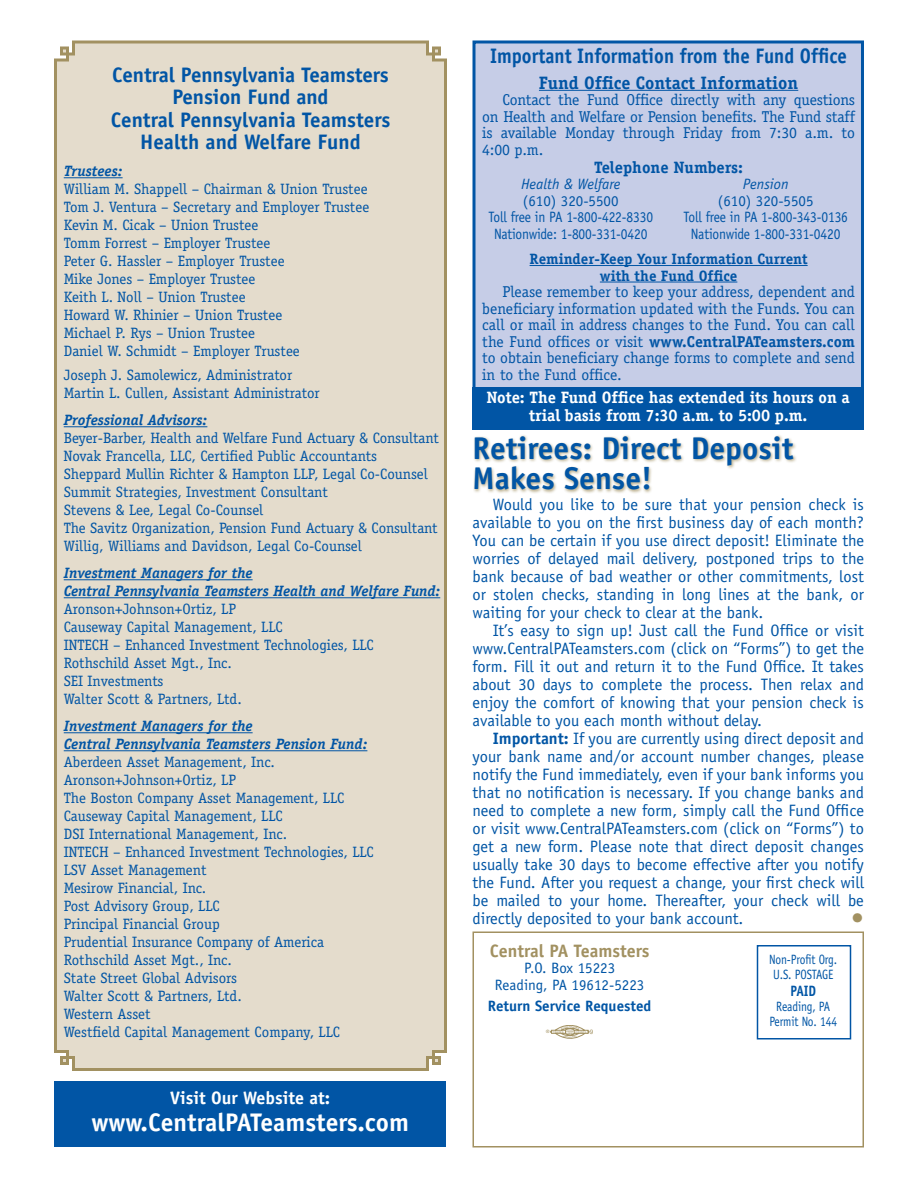
<style>
.page{position:relative;width:918px;height:1188px;background:#fff}
.page>*{position:absolute;margin:0;border:0;box-sizing:border-box;transform-origin:0 0}
.t1{font:700 31.5px/30px "Officina Sans";color:#0155a5}
.t2{font:700 25.5px "Officina Sans";color:#fff}
.t3{font:25.5px "Officina Serif";color:#a29161}
.t4{font:700 21px/22.5px "Officina Sans";color:#0155a5;text-align:center}
.t5{font:700 21px "Officina Sans";color:#0155a5;scale:.9 1}
.t6{font:700 18px "Officina Serif";color:#0155a5}
.t7{font:700 18px "Officina Sans";color:#a29161}
.t8{font:700 18px "Officina Sans";color:#fff}
.t9{font:16.5px/18px "Officina Sans";color:#0155a5;text-align:justify}
.t10{font:700 16.5px/18px "Officina Serif";letter-spacing:-.005em;color:#fff;text-align:center}
.t11{font:700 16.5px "Officina Serif";color:#0155a5}
.t12{font:15.75px/16.5px "Officina Serif";letter-spacing:-.01em;color:#0155a5;text-align:justify}
.t13{font:15px/18px "Officina Serif";color:#0155a5}
.t14{font:italic 700 15px/18px "Officina Serif";color:#0155a5}
.t15{font:15px "Officina Sans";letter-spacing:-.01em;color:#0155a5;scale:.9 1}
.t16{font:15px/16.5px "Officina Sans";letter-spacing:-.01em;color:#0155a5;text-align:center}
.t17{font:700 15px/16.5px "Officina Serif";color:#0155a5;text-align:center}
.t18{font:700 15px "Officina Sans";color:#0155a5}
.t19{font:italic 15px "Officina Sans";color:#0155a5}
.t20{font:700 15px "Officina Sans";color:#0155a5;scale:.85 1}
.t21{font:13.5px/15px "Officina Sans";letter-spacing:-.01em;color:#0155a5;scale:.85 1}
.t22{font:6.3px "Helvetica";color:#a29161}
.t23{font:700 2.4px "Helvetica";letter-spacing:.075em;color:#a29161;scale:.95 1}
.t24{font:700 2.25px/2px "Helvetica";color:#a29161}
.s1{font-weight:700}
.s2{font-weight:400;font-size:4.5px}
</style>
<div class="page">
<div style="left:472px;top:40px;width:392px;height:388px;background:#c6cde7;border:3px solid #0155a5"></div>
<div style="left:472px;top:387px;width:392px;height:43px;background:#0155a5"></div>
<div style="left:54px;top:40px;width:393px;height:1031px;background:#e4dccc"></div>
<hr style="left:64px;top:177px;width:59px;height:1px;background:#0155a5">
<hr style="left:64px;top:426px;width:143px;height:1px;background:#0155a5">
<hr style="left:64px;top:579px;width:189px;height:1px;background:#0155a5">
<hr style="left:64px;top:597px;width:376px;height:1px;background:#0155a5">
<hr style="left:64px;top:732px;width:189px;height:1px;background:#0155a5">
<hr style="left:64px;top:750px;width:303px;height:1px;background:#0155a5">
<div style="left:472px;top:932px;width:392px;height:216px;border:2px solid #a29161"></div>
<div style="left:757px;top:945px;width:94px;height:95px;border:2px solid #0155a5"></div>
<hr style="left:539px;top:90px;width:259px;height:1px;background:#0155a5">
<hr style="left:530px;top:265px;width:278px;height:1px;background:#0155a5">
<hr style="left:600px;top:282px;width:137px;height:1px;background:#0155a5">
<div style="left:54px;top:1081px;width:392px;height:66px;background:#0155a5"></div>
<div style="left:473px;top:434px;width:404px;height:88px;background:#a29161;opacity:.75"></div>
<svg style="left:550px;top:1025px;width:40px;height:14px"></svg>
<h3 class="t4" style="left:111px;top:63px;width:281px">Central Pennsylvania Teamsters<br>Pension Fund and<br>Central Pennsylvania Teamsters<br>Health and Welfare Fund</h3>
<p class="t14" style="left:64px;top:162px;width:60px">Trustees:</p>
<p class="t13" style="left:64px;top:180px;width:307px">William M. Shappell – Chairman &amp; Union Trustee Tom J. Ventura – Secretary and Employer Trustee Kevin M. Cicak – Union Trustee<br>Tomm Forrest – Employer Trustee<br>Peter G. Hassler – Employer Trustee<br>Mike Jones – Employer Trustee<br>Keith L. Noll – Union Trustee<br>Howard W. Rhinier – Union Trustee<br>Michael P. Rys – Union Trustee<br>Daniel W. Schmidt – Employer Trustee</p>
<p class="t13" style="left:64px;top:366px;width:258px">Joseph J. Samolewicz, Administrator<br>Martin L. Cullen, Assistant Administrator</p>
<p class="t14" style="left:64px;top:411px;width:145px">Professional Advisors:</p>
<p class="t13" style="left:64px;top:429px;width:377px">Beyer-Barber, Health and Welfare Fund Actuary &amp; Consultant Novak Francella, LLC, Certified Public Accountants<br>Sheppard Mullin Richter &amp; Hampton LLP, Legal Co-Counsel Summit Strategies, Investment Consultant<br>Stevens &amp; Lee, Legal Co-Counsel<br>The Savitz Organization, Pension Fund Actuary &amp; Consultant Willig, Williams and Davidson, Legal Co-Counsel</p>
<p class="t14" style="left:64px;top:564px;width:378px">Investment Managers for the<br>Central Pennsylvania Teamsters Health and Welfare Fund:</p>
<p class="t13" style="left:64px;top:600px;width:312px">Aronson+Johnson+Ortiz, LP<br>Causeway Capital Management, LLC<br>INTECH – Enhanced Investment Technologies, LLC<br>Rothschild Asset Mgt., Inc.<br>SEI Investments<br>Walter Scott &amp; Partners, Ltd.</p>
<p class="t14" style="left:64px;top:717px;width:305px">Investment Managers for the<br>Central Pennsylvania Teamsters Pension Fund:</p>
<p class="t13" style="left:64px;top:753px;width:312px">Aberdeen Asset Management, Inc.<br>Aronson+Johnson+Ortiz, LP<br>The Boston Company Asset Management, LLC<br>Causeway Capital Management, LLC<br>DSI International Management, Inc.<br>INTECH – Enhanced Investment Technologies, LLC<br>LSV Asset Management<br>Mesirow Financial, Inc.<br>Post Advisory Group, LLC<br>Principal Financial Group<br>Prudential Insurance Company of America<br>Rothschild Asset Mgt., Inc.<br>State Street Global Advisors<br>Walter Scott &amp; Partners, Ltd.<br>Western Asset<br>Westfield Capital Management Company, LLC</p>
<p class="t8" style="left:170px;top:1087px;width:161px">Visit Our Website at:</p>
<h2 class="t2" style="left:91px;top:1106px;width:319px">www.CentralPATeamsters.com</h2>
<h3 class="t5" style="left:490px;top:43px;width:398px">Important Information from the Fund Office</h3>
<p class="t6" style="left:539px;top:71px;width:261px">Fund Office Contact Information</p>
<p class="t12" style="left:482px;top:91px;width:374px;text-indent:20px">Contact the Fund Office directly with any questions on Health and Welfare or Pension benefits. The Fund staff is available Monday through Friday from 7:30 a.m. to 4:00 p.m.</p>
<p class="t11" style="left:594px;top:157px;width:151px">Telephone Numbers:</p>
<p class="t19" style="left:521px;top:175px;width:101px">Health &amp; Welfare</p>
<p class="t19" style="left:743px;top:175px;width:47px">Pension</p>
<p class="t16" style="left:523px;top:192px;width:97px">(610) 320-5500</p>
<p class="t16" style="left:718px;top:192px;width:97px">(610) 320-5505</p>
<p class="t15" style="left:489px;top:208px;width:184px">Toll free in PA 1-800-422-8330</p>
<p class="t15" style="left:683px;top:208px;width:184px">Toll free in PA 1-800-343-0136</p>
<p class="t15" style="left:494px;top:225px;width:172px">Nationwide: 1-800-331-0420</p>
<p class="t15" style="left:691px;top:225px;width:168px">Nationwide 1-800-331-0420</p>
<p class="t17" style="left:530px;top:251px;width:280px">Reminder-Keep Your Information Current with the Fund Office</p>
<p class="t12" style="left:482px;top:283px;width:374px;text-indent:20px">Please remember to keep your address, dependent and beneficiary information updated with the Funds. You can call or mail in address changes to the Fund. You can call the Fund offices or visit <span class="s1">www.CentralPATeamsters.com </span>to obtain beneficiary change forms to complete and send in to the Fund office.</p>
<p class="t10" style="left:487px;top:388px;width:365px">Note: The Fund Office has extended its hours on a trial basis from 7:30 a.m. to 5:00 p.m.</p>
<h1 class="t1" style="left:472px;top:433px;width:322px">Retirees: Direct Deposit<br>Makes Sense!</h1>
<p class="t9" style="left:473px;top:495px;width:393px;text-indent:20px">Would you like to be sure that your pension check is available to you on the first business day of each month?<br>You can be certain if you use direct deposit! Eliminate the worries of delayed mail delivery, postponed trips to the bank because of bad weather or other commitments, lost or stolen checks, standing in long lines at the bank, or waiting for your check to clear at the bank.</p>
<p class="t9" style="left:473px;top:621px;width:393px;text-indent:20px">It’s easy to sign up! Just call the Fund Office or visit www.CentralPATeamsters.com (click on “Forms”) to get the form. Fill it out and return it to the Fund Office. It takes about 30 days to complete the process. Then relax and enjoy the comfort of knowing that your pension check is available to you each month without delay.</p>
<p class="t9" style="left:473px;top:730px;width:393px;text-indent:20px"><span class="s1">Important:</span> If you are currently using direct deposit and your bank name and/or account number changes, please notify the Fund immediately, even if your bank informs you that no notification is necessary. If you change banks and need to complete a new form, simply call the Fund Office or visit www.CentralPATeamsters.com (click on “Forms”) to get a new form. Please note that direct deposit changes usually take 30 days to become effective after you notify the Fund. After you request a change, your first check will be mailed to your home. Thereafter, your check will be directly deposited to your bank account.</p>
<h2 class="t3" style="left:851px;top:903px;width:14px">•</h2>
<p class="t7" style="left:490px;top:940px;width:161px">Central PA Teamsters</p>
<p class="t16" style="left:495px;top:960px;width:151px">P.O. Box 15223<br>Reading, PA 19612-5223</p>
<p class="t18" style="left:488px;top:996px;width:165px">Return Service Requested</p>
<p class="t22" style="left:590px;top:1028px;width:5px">9</p>
<p class="t24" style="left:566px;top:1030px;width:9px">UNION<br>LABEL</p>
<p class="t23" style="left:546px;top:1030px;width:20px"><span class="s2">®</span> TRADES</p>
<p class="t23" style="left:576px;top:1030px;width:13px">COUNCIL</p>
<p class="t21" style="left:769px;top:952px;width:82px">Non-Profit Org.<br>U.S. POSTAGE</p>
<p class="t20" style="left:791px;top:981px;width:31px">PAID</p>
<p class="t21" style="left:769px;top:999px;width:81px;text-align:center">Reading, PA<br>Permit No. 144</p>
</div>
